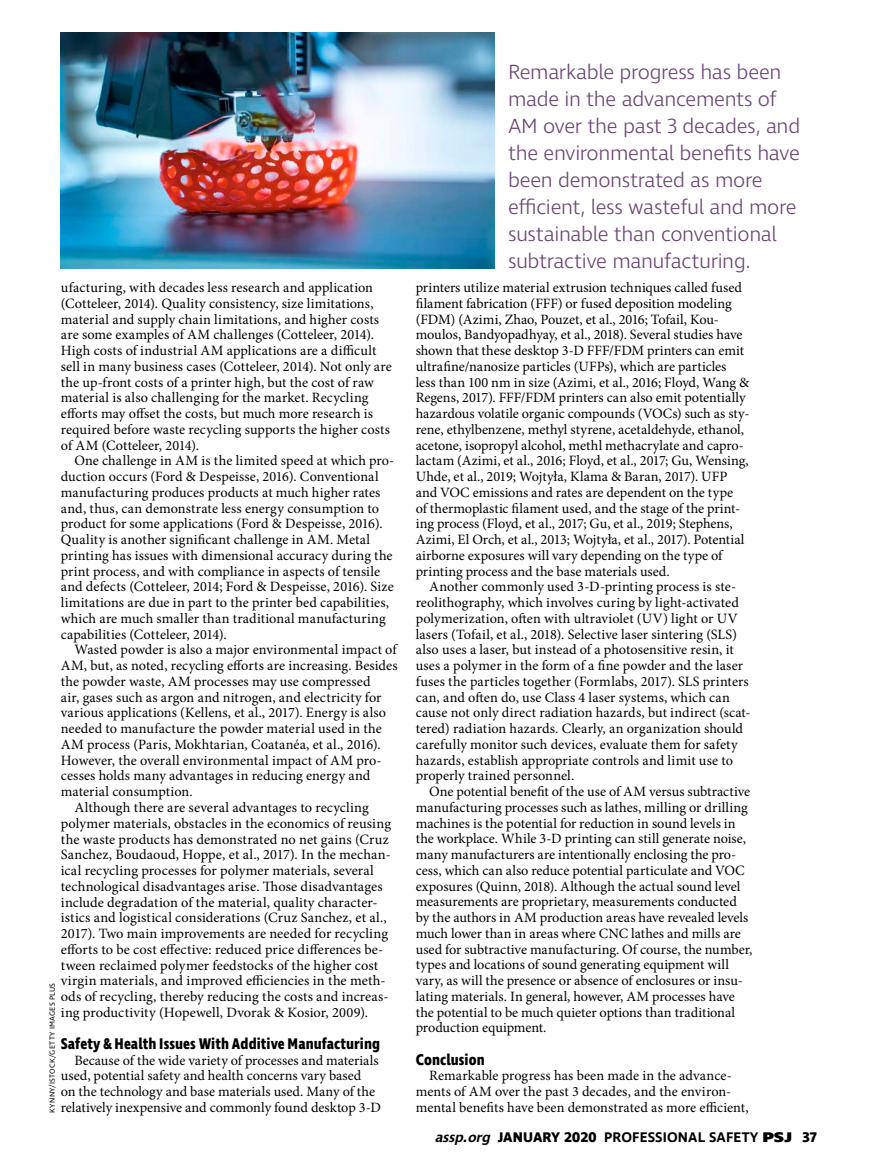
<style>
.page{position:relative;width:878px;height:1175px;background:#fff}
.page>*{position:absolute;margin:0;border:0;box-sizing:border-box;transform-origin:0 0}
.t1{font:300 21px/27px "Ingra";letter-spacing:-.02em;color:#6a4573}
.t2{font:700 15.75px "Ingra Cd";letter-spacing:.005em;color:#000}
.t3{font:14.25px/15.8px "Minion Pro";letter-spacing:.005em;color:#000}
.t4{font:600 14.25px "Ingra";letter-spacing:.01em;color:#000}
.t5{font:7.5px "Ingra";letter-spacing:.035em;color:#000}
.s1{font-style:italic}
.s2{font-weight:700}
.s3{font-weight:800}
</style>
<div class="page">
<img style="left:61px;top:32px;width:433px;height:236px">
<p class="t3" style="left:61px;top:280px;width:332px">ufacturing, with decades less research and application (Cotteleer, 2014). Quality consistency, size limitations, material and supply chain limitations, and higher costs are some examples of AM challenges (Cotteleer, 2014).<br>High costs of industrial AM applications are a difficult sell in many business cases (Cotteleer, 2014). Not only are the up-front costs of a printer high, but the cost of raw material is also challenging for the market. Recycling efforts may offset the costs, but much more research is required before waste recycling supports the higher costs of AM (Cotteleer, 2014).</p>
<p class="t3" style="left:61px;top:453px;width:335px;text-indent:13px">One challenge in AM is the limited speed at which pro&shy;duction occurs (Ford &amp; Despeisse, 2016). Conventional manufacturing produces products at much higher rates and, thus, can demonstrate less energy consumption to product for some applications (Ford &amp; Despeisse, 2016).<br>Quality is another significant challenge in AM. Metal printing has issues with dimensional accuracy during the print process, and with compliance in aspects of tensile and defects (Cotteleer, 2014; Ford &amp; Despeisse, 2016). Size limitations are due in part to the printer bed capabilities, which are much smaller than traditional manufacturing capabilities (Cotteleer, 2014).</p>
<p class="t3" style="left:74px;top:642px;width:324px">Wasted powder is also a major environmental impact of</p>
<p class="t3" style="left:61px;top:658px;width:338px">AM, but, as noted, recycling efforts are increasing. Besides</p>
<p class="t3" style="left:61px;top:673px;width:311px">the powder waste, AM processes may use compressed</p>
<p class="t3" style="left:61px;top:689px;width:322px">air, gases such as argon and nitrogen, and electricity for</p>
<p class="t3" style="left:61px;top:705px;width:327px">various applications (Kellens, et al., 2017). Energy is also</p>
<p class="t3" style="left:61px;top:721px;width:322px">needed to manufacture the powder material used in the</p>
<p class="t3" style="left:61px;top:736px;width:321px">AM process (Paris, Mokhtarian, Coatanéa, et al., 2016).</p>
<p class="t3" style="left:61px;top:752px;width:322px">However, the overall environmental impact of AM pro-</p>
<p class="t3" style="left:61px;top:768px;width:311px">cesses holds many advantages in reducing energy and</p>
<p class="t3" style="left:61px;top:783px;width:133px">material consumption.</p>
<p class="t3" style="left:74px;top:799px;width:296px">Although there are several advantages to recycling</p>
<p class="t3" style="left:61px;top:815px;width:332px">polymer materials, obstacles in the economics of reusing</p>
<p class="t3" style="left:61px;top:831px;width:329px">the waste products has demonstrated no net gains (Cruz</p>
<p class="t3" style="left:61px;top:847px;width:331px">Sanchez, Boudaoud, Hoppe, et al., 2017). In the mechan-</p>
<p class="t3" style="left:61px;top:862px;width:314px">ical recycling processes for polymer materials, several</p>
<p class="t3" style="left:61px;top:878px;width:323px">technological disadvantages arise. Those disadvantages</p>
<p class="t3" style="left:61px;top:894px;width:318px">include degradation of the material, quality character-</p>
<p class="t3" style="left:61px;top:910px;width:327px">istics and logistical considerations (Cruz Sanchez, et al.,</p>
<p class="t3" style="left:61px;top:925px;width:329px">2017). Two main improvements are needed for recycling</p>
<p class="t3" style="left:61px;top:941px;width:324px">efforts to be cost effective: reduced price differences be-</p>
<p class="t3" style="left:61px;top:957px;width:319px">tween reclaimed polymer feedstocks of the higher cost</p>
<p class="t3" style="left:61px;top:973px;width:326px">virgin materials, and improved efficiencies in the meth-</p>
<p class="t3" style="left:61px;top:988px;width:329px">ods of recycling, thereby reducing the costs and increas-</p>
<p class="t3" style="left:61px;top:1004px;width:309px">ing productivity (Hopewell, Dvorak &amp; Kosior, 2009).</p>
<p class="t2" style="left:61px;top:1033px;width:321px">Safety &amp; Health Issues With Additive Manufacturing</p>
<p class="t3" style="left:61px;top:1052px;width:321px;text-indent:13px">Because of the wide variety of processes and materials used, potential safety and health concerns vary based<br>on the technology and base materials used. Many of the relatively inexpensive and commonly found desktop 3-D</p>
<p class="t5" style="left:48px;top:1112px;width:131px;rotate:-90deg">KYNNY/ISTOCK/GETTY IMAGES PLUS</p>
<p class="t1" style="left:508px;top:60px;width:294px">Remarkable progress has been made in the advancements of<br>AM over the past 3 decades, and the environmental benefits have been demonstrated as more efficient, less wasteful and more sustainable than conventional subtractive manufacturing.</p>
<p class="t3" style="left:416px;top:280px;width:335px">printers utilize material extrusion techniques called fused filament fabrication (FFF) or fused deposition modeling (FDM) (Azimi, Zhao, Pouzet, et al., 2016; Tofail, Kou&shy;moulos, Bandyopadhyay, et al., 2018). Several studies have shown that these desktop 3-D FFF/FDM printers can emit ultrafine/nanosize particles (UFPs), which are particles less than 100 nm in size (Azimi, et al., 2016; Floyd, Wang &amp; Regens, 2017). FFF/FDM printers can also emit potentially hazardous volatile organic compounds (VOCs) such as sty&shy;rene, ethylbenzene, methyl styrene, acetaldehyde, ethanol, acetone, isopropyl alcohol, methl methacrylate and capro&shy;lactam (Azimi, et al., 2016; Floyd, et al., 2017; Gu, Wensing, Uhde, et al., 2019; Wojtyła, Klama &amp; Baran, 2017). UFP and VOC emissions and rates are dependent on the type<br>of thermoplastic filament used, and the stage of the print&shy;ing process (Floyd, et al., 2017; Gu, et al., 2019; Stephens, Azimi, El Orch, et al., 2013; Wojtyła, et al., 2017). Potential airborne exposures will vary depending on the type of printing process and the base materials used.</p>
<p class="t3" style="left:416px;top:579px;width:336px;text-indent:13px">Another commonly used 3-D-printing process is ste&shy;reolithography, which involves curing by light-activated polymerization, often with ultraviolet (UV) light or UV lasers (Tofail, et al., 2018). Selective laser sintering (SLS) also uses a laser, but instead of a photosensitive resin, it uses a polymer in the form of a fine powder and the laser fuses the particles together (Formlabs, 2017). SLS printers can, and often do, use Class 4 laser systems, which can cause not only direct radiation hazards, but indirect (scat&shy;tered) radiation hazards. Clearly, an organization should carefully monitor such devices, evaluate them for safety hazards, establish appropriate controls and limit use to properly trained personnel.</p>
<p class="t3" style="left:416px;top:783px;width:338px;text-indent:13px">One potential benefit of the use of AM versus subtractive manufacturing processes such as lathes, milling or drilling machines is the potential for reduction in sound levels in the workplace. While 3-D printing can still generate noise, many manufacturers are intentionally enclosing the pro&shy;cess, which can also reduce potential particulate and VOC exposures (Quinn, 2018). Although the actual sound level measurements are proprietary, measurements conducted by the authors in AM production areas have revealed levels much lower than in areas where CNC lathes and mills are used for subtractive manufacturing. Of course, the number, types and locations of sound generating equipment will vary, as will the presence or absence of enclosures or insu&shy;lating materials. In general, however, AM processes have the potential to be much quieter options than traditional production equipment.</p>
<p class="t2" style="left:416px;top:1049px;width:70px">Conclusion</p>
<p class="t3" style="left:416px;top:1068px;width:334px;text-indent:13px">Remarkable progress has been made in the advance&shy;ments of AM over the past 3 decades, and the environ&shy;mental benefits have been demonstrated as more efficient,</p>
<p class="t4" style="left:434px;top:1128px;width:384px"><span class="s1">assp.org</span> <span class="s2">JANUARY 2020</span> PROFESSIONAL SAFETY <span class="s3">PSJ</span> <span class="s2">37</span></p>
</div>
